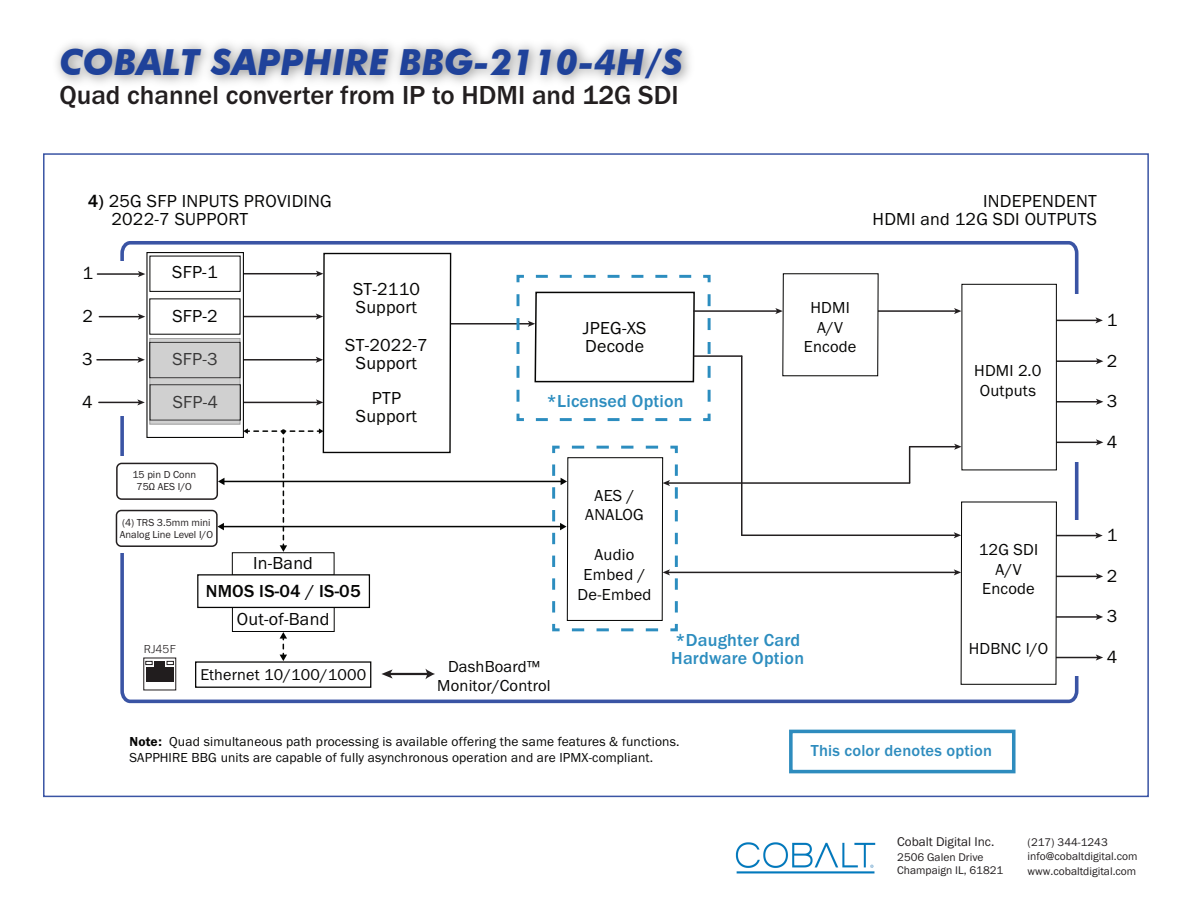
<style>
.page{position:relative;width:1188px;height:918px;background:#fff}
.page>*{position:absolute;margin:0;border:0;box-sizing:border-box;transform-origin:0 0}
.t1{font:italic 700 36px "Futura BT";color:#1f429a}
.t2{font:500 27px "Franklin Gothic URW";color:#231f20}
.t3{font:18px/18px "Franklin Gothic URW Boo";letter-spacing:.01em;color:#050504}
.t4{font:500 18px/18px "Franklin Gothic URW";letter-spacing:.01em;color:#2c8dbf}
.t5{font:500 18px "Franklin Gothic URW";letter-spacing:.01em;color:#050504}
.t6{font:16.5px/19.8px "Franklin Gothic URW Boo";letter-spacing:.01em;color:#050504;text-align:center}
.t7{font:500 16.5px "Franklin Gothic URW";letter-spacing:.01em;color:#2e8cbe}
.t8{font:16.2px "Franklin Gothic URW Boo";letter-spacing:.01em;color:#050504}
.t9{font:13.5px/16.2px "Franklin Gothic URW Boo";letter-spacing:.01em;color:#050504}
.t10{font:13.2px "Franklin Gothic URW Boo";color:#231f20}
.t11{font:300 12px "Franklin Gothic URW";color:#231f20}
.t12{font:11.55px/13.8px "Franklin Gothic URW Boo";color:#231f20}
.t13{font:10.5px/12.6px "Franklin Gothic URW Boo";color:#231f20;text-align:center}
.s1{font-family:"Franklin Gothic URW";font-weight:500}
.s2{font-family:"Franklin Gothic URW Dem"}
</style>
<div class="page">
<svg style="left:120px;top:241px;width:959px;height:463px"></svg>
<div style="left:789px;top:730px;width:227px;height:43px;border:4px solid #2e8cbe"></div>
<hr style="left:389px;top:673px;width:39px;height:2px;background:#231f20">
<svg style="left:381px;top:669px;width:12px;height:10px"></svg>
<svg style="left:425px;top:669px;width:10px;height:10px"></svg>
<img style="left:735px;top:842px;width:141px;height:32px">
<svg style="left:146px;top:252px;width:97px;height:186px"></svg>
<hr style="left:694px;top:310px;width:84px;height:2px;background:#231f20">
<hr style="left:694px;top:355px;width:48px;height:2px;background:#231f20">
<hr style="left:877px;top:310px;width:79px;height:2px;background:#231f20">
<svg style="left:954px;top:308px;width:7px;height:6px"></svg>
<hr style="left:910px;top:446px;width:46px;height:1px;background:#231f20">
<svg style="left:954px;top:444px;width:7px;height:6px"></svg>
<hr style="left:909px;top:447px;width:1px;height:36px;background:#231f20">
<hr style="left:668px;top:482px;width:242px;height:2px;background:#231f20">
<hr style="left:668px;top:572px;width:288px;height:1px;background:#231f20">
<svg style="left:243px;top:252px;width:209px;height:300px"></svg>
<svg style="left:280px;top:632px;width:7px;height:29px"></svg>
<div style="left:232px;top:552px;width:103px;height:24px;background:#fff;border:1px solid #050504"></div>
<div style="left:232px;top:607px;width:103px;height:25px;background:#fff;border:1px solid #050504"></div>
<div style="left:197px;top:574px;width:173px;height:34px;background:#fff;border:1px solid #050504"></div>
<svg style="left:146px;top:661px;width:6px;height:4px"></svg>
<svg style="left:167px;top:661px;width:7px;height:4px"></svg>
<div style="left:146px;top:667px;width:27px;height:15px;background:#211d1e"></div>
<div style="left:154px;top:661px;width:11px;height:10px;background:#211d1e"></div>
<svg style="left:515px;top:273px;width:197px;height:150px"></svg>
<div style="left:1071px;top:295px;width:11px;height:167px;background:#fff"></div>
<div style="left:1071px;top:520px;width:12px;height:155px;background:#fff"></div>
<hr style="left:1056px;top:576px;width:42px;height:1px;background:#231f20">
<svg style="left:1096px;top:573px;width:7px;height:6px"></svg>
<hr style="left:1056px;top:616px;width:42px;height:2px;background:#231f20">
<svg style="left:1096px;top:614px;width:7px;height:6px"></svg>
<hr style="left:1056px;top:657px;width:42px;height:1px;background:#231f20">
<svg style="left:1096px;top:654px;width:7px;height:7px"></svg>
<hr style="left:1055px;top:535px;width:42px;height:1px;background:#231f20">
<svg style="left:1095px;top:533px;width:8px;height:6px"></svg>
<hr style="left:1056px;top:360px;width:42px;height:2px;background:#231f20">
<svg style="left:1096px;top:358px;width:7px;height:6px"></svg>
<hr style="left:1056px;top:401px;width:42px;height:2px;background:#231f20">
<svg style="left:1096px;top:399px;width:7px;height:6px"></svg>
<hr style="left:1056px;top:442px;width:42px;height:1px;background:#231f20">
<svg style="left:1096px;top:439px;width:7px;height:6px"></svg>
<hr style="left:1055px;top:320px;width:43px;height:1px;background:#231f20">
<svg style="left:1095px;top:317px;width:8px;height:6px"></svg>
<div style="left:116px;top:261px;width:13px;height:155px;background:#fff"></div>
<div style="left:115px;top:456px;width:13px;height:96px;background:#fff"></div>
<div style="left:150px;top:256px;width:90px;height:36px;background:#fff;border:1px solid #050504"></div>
<hr style="left:97px;top:273px;width:43px;height:2px;background:#231f20">
<svg style="left:138px;top:271px;width:7px;height:6px"></svg>
<hr style="left:99px;top:316px;width:41px;height:1px;background:#231f20">
<svg style="left:138px;top:314px;width:7px;height:6px"></svg>
<hr style="left:97px;top:359px;width:43px;height:2px;background:#231f20">
<svg style="left:137px;top:357px;width:8px;height:6px"></svg>
<hr style="left:99px;top:402px;width:40px;height:1px;background:#231f20">
<svg style="left:137px;top:399px;width:8px;height:6px"></svg>
<div style="left:150px;top:299px;width:90px;height:35px;background:#fff"></div>
<svg style="left:775px;top:273px;width:104px;height:104px"></svg>
<svg style="left:954px;top:501px;width:103px;height:184px"></svg>
<div style="left:961px;top:284px;width:96px;height:186px;background:#fff;border:1px solid #050504"></div>
<div style="left:117px;top:463px;width:100px;height:36px;background:#fff;border-radius:5px"></div>
<div style="left:116px;top:463px;width:102px;height:37px;border:2px solid #231f20;border-radius:5px"></div>
<div style="left:116px;top:511px;width:101px;height:35px;background:#fff;border-radius:5px"></div>
<div style="left:116px;top:510px;width:102px;height:37px;border:2px solid #231f20;border-radius:5px"></div>
<hr style="left:223px;top:526px;width:338px;height:1px;background:#040503">
<svg style="left:217px;top:523px;width:7px;height:7px"></svg>
<svg style="left:150px;top:338px;width:90px;height:86px;background:#c6c6c6"></svg>
<hr style="left:223px;top:481px;width:339px;height:1px;background:#040503">
<svg style="left:218px;top:478px;width:6px;height:7px"></svg>
<svg style="left:551px;top:444px;width:128px;height:189px"></svg>
<h1 class="t1" style="left:59px;top:40px;width:625px">COBALT SAPPHIRE BBG-2110-4H/S</h1>
<h2 class="t2" style="left:59px;top:78px;width:621px">Quad channel converter from IP to HDMI and 12G SDI</h2>
<p class="t3" style="left:111px;top:191px;width:222px;text-indent:-24px"><span class="s1">4)</span> 25G SFP INPUTS PROVIDING<br>2022-7 SUPPORT</p>
<p class="t3" style="left:873px;top:191px;width:226px;text-align:right">INDEPENDENT<br>HDMI and 12G SDI OUTPUTS</p>
<p class="t3" style="left:83px;top:264px;width:12px">1</p>
<p class="t3" style="left:172px;top:263px;width:47px">SFP-1</p>
<p class="t3" style="left:82px;top:306px;width:12px">2</p>
<p class="t3" style="left:82px;top:350px;width:12px">3</p>
<p class="t3" style="left:82px;top:392px;width:12px">4</p>
<p class="t3" style="left:173px;top:306px;width:47px">SFP-2</p>
<p class="t3" style="left:173px;top:350px;width:47px">SFP-3</p>
<p class="t3" style="left:173px;top:392px;width:47px">SFP-4</p>
<p class="t3" style="left:353px;top:280px;width:69px">ST-2110<br>Support</p>
<p class="t3" style="left:345px;top:336px;width:84px;text-align:center">ST-2022-7<br>Support</p>
<p class="t3" style="left:356px;top:389px;width:63px;text-align:center">PTP<br>Support</p>
<p class="t4" style="left:546px;top:391px;width:139px">*Licensed Option</p>
<p class="t3" style="left:583px;top:319px;width:65px">JPEG-XS<br>Decode</p>
<p class="t6" style="left:804px;top:297px;width:54px">HDMI<br>A/V<br>Encode</p>
<p class="t6" style="left:974px;top:360px;width:69px">HDMI 2.0<br>Outputs</p>
<p class="t13" style="left:132px;top:468px;width:65px">15 pin D Conn<br>75Ω AES I/O</p>
<p class="t13" style="left:120px;top:516px;width:95px;text-align:left">(4) TRS 3.5mm mini<br>Analog Line Level I/O</p>
<p class="t3" style="left:253px;top:553px;width:61px">In-Band</p>
<p class="t5" style="left:206px;top:580px;width:156px">NMOS IS-04 / IS-05</p>
<p class="t11" style="left:144px;top:641px;width:34px">RJ45F</p>
<p class="t3" style="left:237px;top:610px;width:94px">Out-of-Band</p>
<p class="t8" style="left:200px;top:664px;width:167px">Ethernet 10/100/1000</p>
<p class="t6" style="left:437px;top:656px;width:115px">DashBoard™<br>Monitor/Control</p>
<p class="t6" style="left:585px;top:485px;width:60px">AES /<br>ANALOG</p>
<p class="t6" style="left:577px;top:544px;width:76px">Audio<br>Embed /<br>De-Embed</p>
<p class="t6" style="left:979px;top:539px;width:61px">12G SDI<br>A/V<br>Encode</p>
<p class="t4" style="left:671px;top:631px;width:134px">*Daughter Card<br>Hardware Option</p>
<p class="t6" style="left:969px;top:638px;width:81px">HDBNC I/O</p>
<p class="t3" style="left:1107px;top:311px;width:12px">1</p>
<p class="t3" style="left:1107px;top:351px;width:12px">2</p>
<p class="t3" style="left:1107px;top:392px;width:12px">3</p>
<p class="t3" style="left:1107px;top:432px;width:12px">4</p>
<p class="t3" style="left:1107px;top:526px;width:12px">1</p>
<p class="t3" style="left:1107px;top:566px;width:12px">2</p>
<p class="t3" style="left:1107px;top:607px;width:12px">3</p>
<p class="t3" style="left:1107px;top:648px;width:12px">4</p>
<p class="t9" style="left:129px;top:733px;width:552px"><span class="s2">Note:</span> Quad simultaneous path processing is available offering the same features &amp; functions.<br>SAPPHIRE BBG units are capable of fully asynchronous operation and are IPMX-compliant.</p>
<p class="t7" style="left:811px;top:740px;width:183px">This color denotes option</p>
<p class="t10" style="left:897px;top:833px;width:99px">Cobalt Digital Inc.</p>
<p class="t12" style="left:897px;top:850px;width:108px">2506 Galen Drive<br>Champaign IL, 61821</p>
<p class="t12" style="left:1028px;top:835px;width:111px">(217) 344-1243 info@cobaltdigital.com</p>
<p class="t12" style="left:1028px;top:864px;width:110px">www.cobaltdigital.com</p>
</div>
